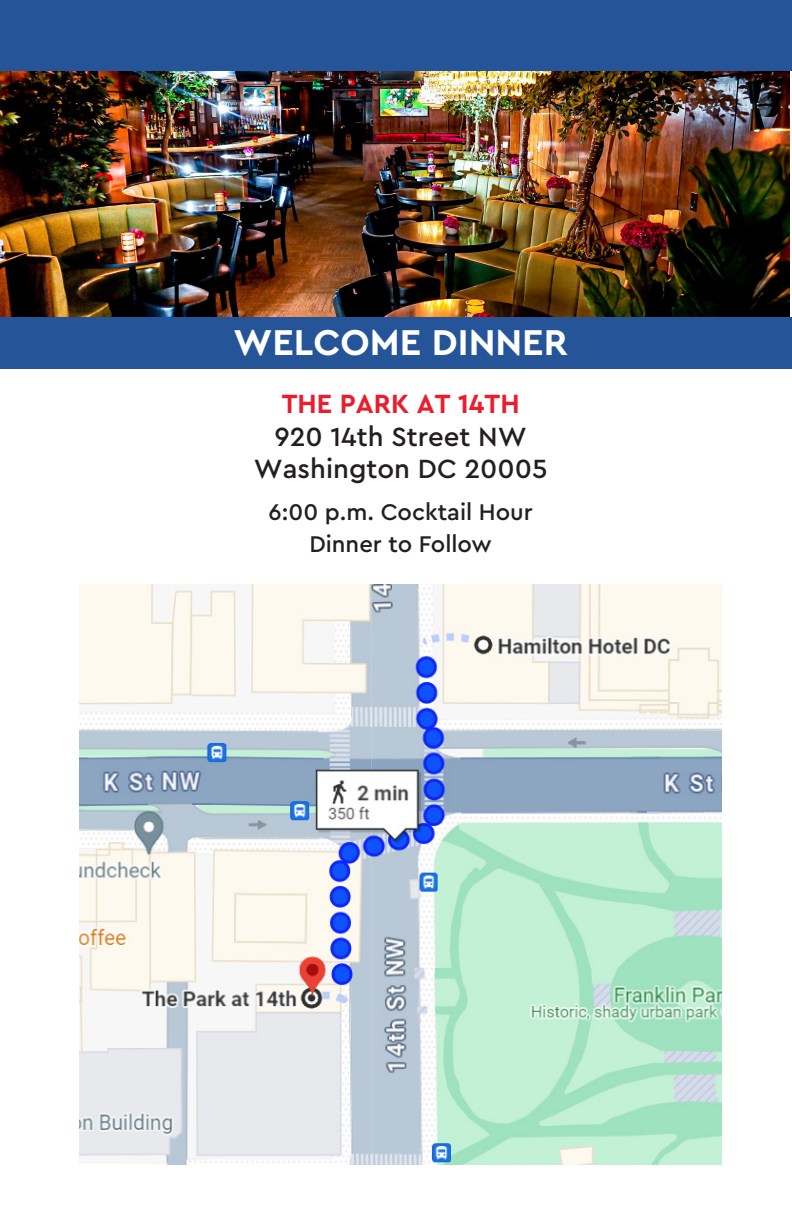
<style>
.page{position:relative;width:792px;height:1224px;background:#fff}
.page>*{position:absolute;margin:0;border:0;box-sizing:border-box;transform-origin:0 0}
.Title_1{font:700 37.6px "Cera Pro";color:#fff}
.t1{font:500 27.6px/32.6px "Cera Pro";color:#231f20;text-align:center}
.t2{font:500 23.8px/32.6px "Cera Pro";color:#231f20;text-align:center}
.s1{font-weight:700;color:#eb1c2b}
</style>
<div class="page">
<img style="left:0;top:70px;width:790px;height:247px">
<div style="left:1px;top:317px;width:791px;height:52px;background:#255598"></div>
<img style="left:79px;top:585px;width:643px;height:580px">
<div style="left:0;top:0;width:792px;height:70px;background:#255598"></div>
<p class="Title_1" style="left:233px;top:318px;width:336px">WELCOME DINNER</p>
<p class="t1" style="left:254px;top:386px;width:295px"><span class="s1">THE PARK AT 14TH<br></span>920 14th Street NW<br>Washington DC 20005</p>
<p class="t2" style="left:269px;top:494px;width:266px">6:00 p.m. Cocktail Hour<br>Dinner to Follow</p>
</div>
